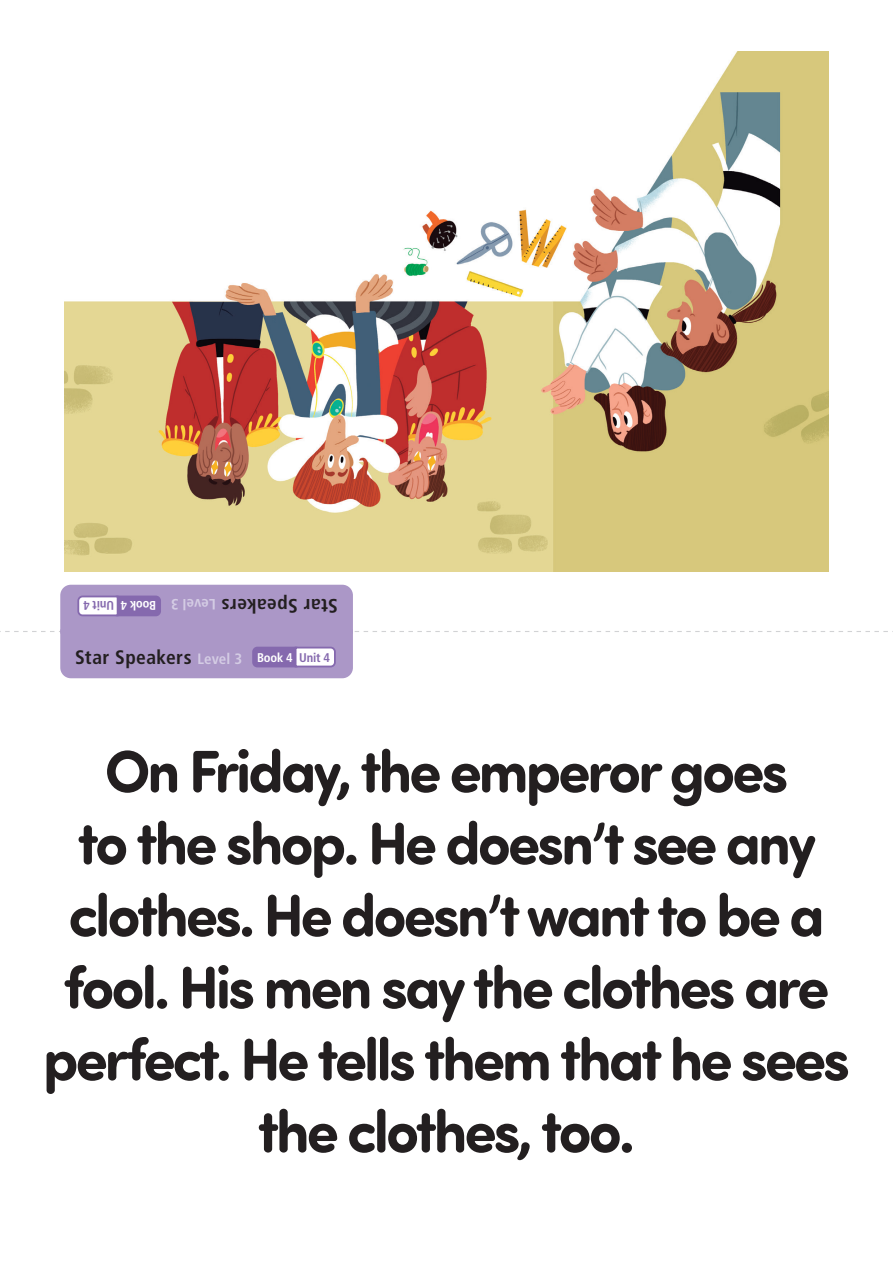
<style>
.page{position:relative;width:893px;height:1263px;background:#fff}
.page>*{position:absolute;margin:0;border:0;box-sizing:border-box;transform-origin:0 0}
.t1{font:700 60px/72px "Sofia Pro Soft CPS";letter-spacing:-.05em;color:#231f20;text-align:center}
.t2{font:700 condensed 19.5px "Frutiger";letter-spacing:.02em;color:#231f20}
.t3{font:700 condensed 15px "Frutiger";letter-spacing:.005em;color:#d4cce4}
.t4{font:700 condensed 12.6px "Frutiger";letter-spacing:-.01em;color:#fff}
.t5{font:700 condensed 12.6px "Frutiger";letter-spacing:-.01em;color:#8569ae}
.s1{font-size:15px;color:#d4cce4}
</style>
<div class="page">
<img style="left:64px;top:52px;width:765px;height:519px">
<svg style="left:0;top:585px;width:893px;height:93px"></svg>
<p class="t5" style="left:114px;top:613px;width:32px;rotate:-180deg">Unit 4</p>
<p class="t4" style="left:156px;top:613px;width:37px;rotate:-180deg">Book 4</p>
<p class="t3" style="left:216px;top:613px;width:46px;rotate:-180deg">Level 3</p>
<p class="t2" style="left:338px;top:617px;width:118px;rotate:-180deg">Star Speakers</p>
<p class="t2" style="left:75px;top:646px;width:168px">Star Speakers <span class="s1">Level 3</span></p>
<p class="t4" style="left:257px;top:650px;width:37px">Book 4</p>
<p class="t5" style="left:299px;top:650px;width:32px">Unit 4</p>
<p class="t1" style="left:43px;top:732px;width:808px">On Friday, the emperor goes<br>to the shop. He doesn’t see any clothes. He doesn’t want to be a fool. His men say the clothes are perfect. He tells them that he sees the clothes, too.</p>
</div>
